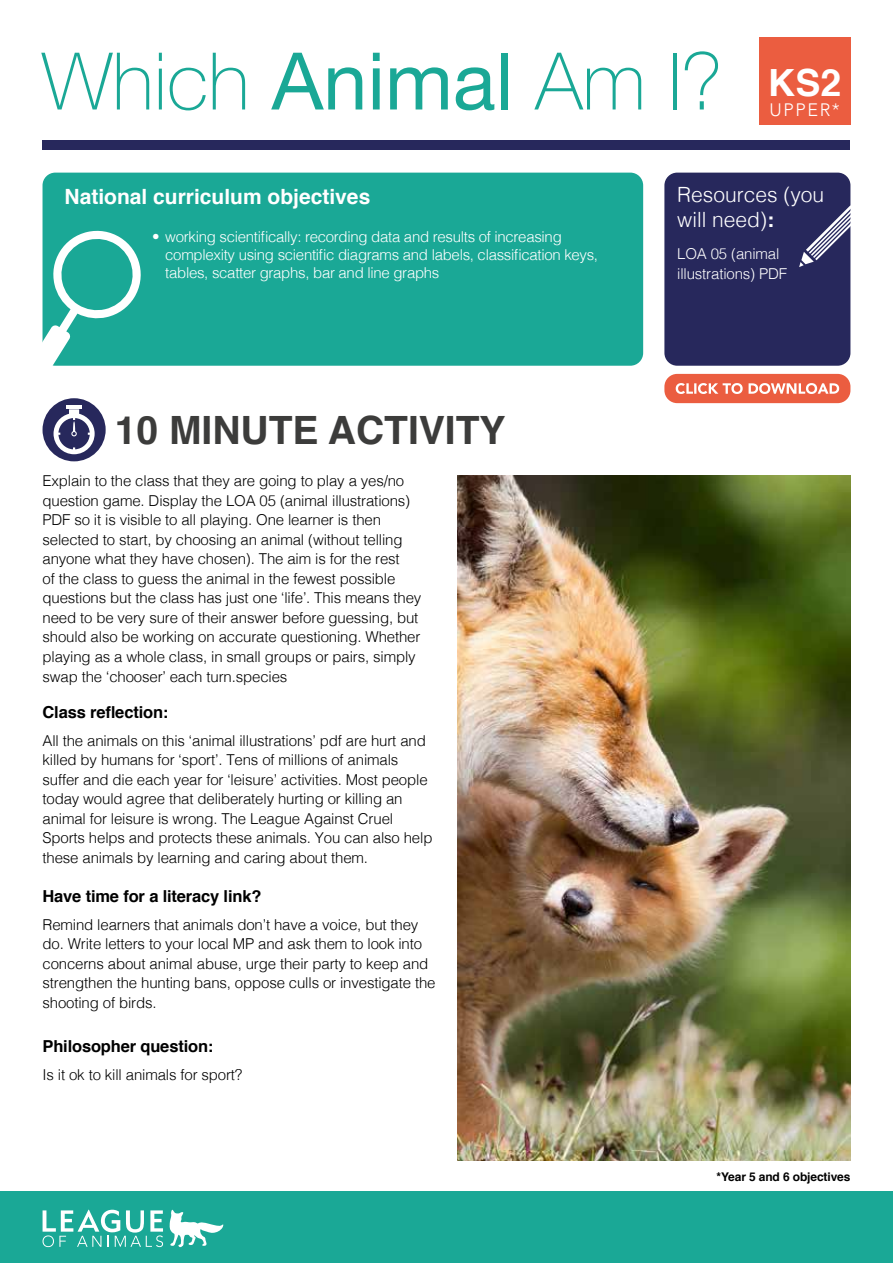
<style>
.page{position:relative;width:893px;height:1263px;background:#fff}
.page>*{position:absolute;margin:0;border:0;box-sizing:border-box;transform-origin:0 0}
.t1{font:100 79.5px "Helvetica Neue";color:#1aa896}
.t2{font:700 39px "Helvetica";color:#3c3c3b}
.t3{font:700 21px "Helvetica";color:#fff}
.t4{font:300 21px/25.2px "Helvetica";color:#fff}
.t5{font:300 18px "Avenir";letter-spacing:.09em;color:#fff}
.t6{font:700 16.5px "Helvetica";letter-spacing:-.01em;color:#000}
.t7{font:300 15px/19.5px "Helvetica";letter-spacing:-.01em;color:#000}
.t8{font:300 15px/18px "Helvetica";letter-spacing:-.02em;color:#fff}
.t9{font:700 12px "Helvetica";letter-spacing:-.01em;color:#000}
.s1{font-weight:400}
.s2{font-weight:700}
</style>
<div class="page">
<div style="left:0;top:1192px;width:893px;height:71px;background:#1aa896"></div>
<div style="left:43px;top:173px;width:600px;height:193px;background:#1aa896;border-radius:13px"></div>
<div style="left:43px;top:398px;width:63px;height:63px;background:#27285c;border-radius:50%"></div>
<hr style="left:66px;top:405px;width:16px;height:3px;background:#fff">
<svg style="left:54px;top:409px;width:41px;height:45px"></svg>
<svg style="left:42px;top:229px;width:105px;height:137px"></svg>
<div style="left:759px;top:38px;width:91px;height:87px;background:#eb5d40"></div>
<div style="left:43px;top:140px;width:807px;height:9px;background:#27285c"></div>
<div style="left:664px;top:173px;width:186px;height:193px;background:#27285c;border-radius:13px"></div>
<svg style="left:799px;top:193px;width:52px;height:74px"></svg>
<svg style="left:43px;top:1210px;width:120px;height:37px"></svg>
<svg style="left:169px;top:1209px;width:54px;height:38px"></svg>
<img style="left:457px;top:476px;width:393px;height:685px">
<div style="left:664px;top:374px;width:186px;height:29px;background:#eb5d40;border-radius:13px"></div>
<svg style="left:676px;top:383px;width:163px;height:11px"></svg>
<h1 class="t1" style="left:42px;top:21px;width:801px">Which <span class="s1">Animal</span> Am I? <sup>KS2</sup></h1>
<p class="t5" style="left:769px;top:99px;width:72px">UPPER*</p>
<h3 class="t3" style="left:65px;top:179px;width:307px">National curriculum objectives</h3>
<p class="t8" style="left:165px;top:227px;width:434px;text-indent:-13px">• working scientifically: recording data and results of increasing complexity using scientific diagrams and labels, classification keys, tables, scatter graphs, bar and line graphs</p>
<h2 class="t2" style="left:115px;top:399px;width:392px">10 MINUTE ACTIVITY</h2>
<p class="t7" style="left:43px;top:470px;width:380px">Explain to the class that they are going to play a yes/no question game. Display the LOA 05 (animal illustrations)<br>PDF so it is visible to all playing. One learner is then selected to start, by choosing an animal (without telling anyone what they have chosen). The aim is for the rest<br>of the class to guess the animal in the fewest possible questions but the class has just one ‘life’. This means they need to be very sure of their answer before guessing, but should also be working on accurate questioning. Whether playing as a whole class, in small groups or pairs, simply swap the ‘chooser’ each turn.species</p>
<p class="t6" style="left:43px;top:699px;width:127px">Class reflection:</p>
<p class="t7" style="left:43px;top:730px;width:391px">All the animals on this ‘animal illustrations’ pdf are hurt and killed by humans for ‘sport’. Tens of millions of animals suffer and die each year for ‘leisure’ activities. Most people today would agree that deliberately hurting or killing an animal for leisure is wrong. The League Against Cruel Sports helps and protects these animals. You can also help these animals by learning and caring about them.</p>
<p class="t6" style="left:43px;top:883px;width:220px">Have time for a literacy link?</p>
<p class="t7" style="left:43px;top:914px;width:394px">Remind learners that animals don’t have a voice, but they do. Write letters to your local MP and ask them to look into concerns about animal abuse, urge their party to keep and strengthen the hunting bans, oppose culls or investigate the shooting of birds.</p>
<p class="t6" style="left:43px;top:1033px;width:172px">Philosopher question:</p>
<p class="t7" style="left:43px;top:1064px;width:201px">Is it ok to kill animals for sport?</p>
<h3 class="t4" style="left:677px;top:181px;width:149px">Resources (you will need)<span class="s2">:</span></h3>
<p class="t8" style="left:677px;top:243px;width:111px;line-height:19.5px">LOA 05 (animal illustrations) PDF</p>
<p class="t9" style="left:716px;top:1167px;width:135px">*Year 5 and 6 objectives</p>
</div>
